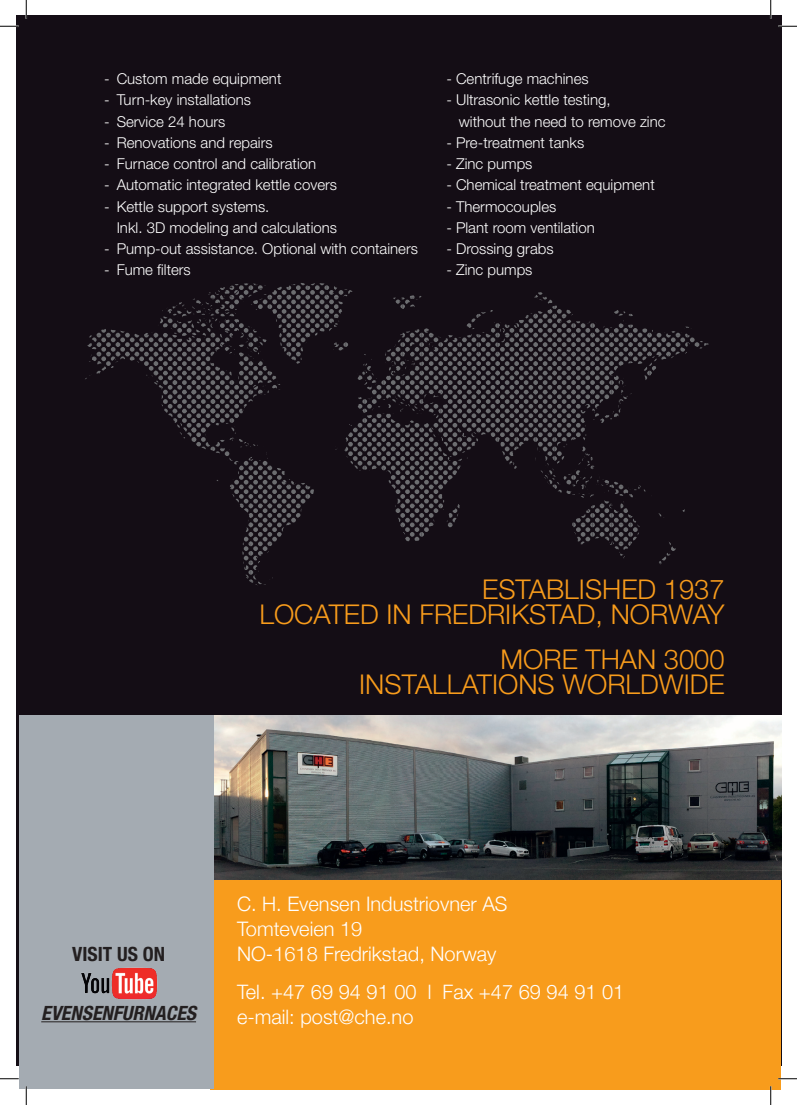
<style>
.page{position:relative;width:797px;height:1105px;background:#fff}
.page>*{position:absolute;margin:0;border:0;box-sizing:border-box;transform-origin:0 0}
.t1{font:300 27.25px/25px "Helvetica Neue LT";color:#f89c1c;text-align:right}
.t2{font:300 20px/25px "Helvetica Neue";color:#fff}
.t3{font:300 20px/25px "Helvetica Neue LT";color:#fff}
.t4{font:italic 700 condensed 19.75px "Helvetica Neue LT";color:#231f20}
.t5{font:700 condensed 19.75px "Helvetica Neue LT";color:#231f20}
.t6{font:300 15px/21.2px "Helvetica Neue LT";color:#fff}
</style>
<div class="page">
<div style="left:16px;top:16px;width:765px;height:1050px;background:#140d15"></div>
<svg style="left:85px;top:283px;width:623px;height:302px"></svg>
<div style="left:211px;top:880px;width:570px;height:209px;background:#f89c1c"></div>
<img style="left:214px;top:715px;width:567px;height:165px">
<div style="left:19px;top:715px;width:195px;height:374px;background:#a4abb2"></div>
<hr style="left:41px;top:1021px;width:155px;height:1px;background:#231f20">
<img style="left:81px;top:967px;width:77px;height:33px">
<svg style="left:0;top:25px;width:19px;height:2px"></svg>
<svg style="left:778px;top:25px;width:19px;height:2px"></svg>
<svg style="left:0;top:1078px;width:19px;height:1px"></svg>
<svg style="left:778px;top:1078px;width:19px;height:1px"></svg>
<svg style="left:25px;top:0;width:2px;height:19px"></svg>
<svg style="left:25px;top:1086px;width:2px;height:19px"></svg>
<svg style="left:770px;top:0;width:1px;height:19px"></svg>
<svg style="left:770px;top:1086px;width:1px;height:19px"></svg>
<p class="t6" style="left:104px;top:68px;width:179px">- Custom made equipment</p>
<p class="t6" style="left:104px;top:89px;width:148px">- Turn-key installations</p>
<p class="t6" style="left:104px;top:110px;width:123px">- Service 24 hours</p>
<p class="t6" style="left:104px;top:132px;width:170px">- Renovations and repairs</p>
<p class="t6" style="left:104px;top:153px;width:213px">- Furnace control and calibration</p>
<p class="t6" style="left:104px;top:174px;width:234px">- Automatic integrated kettle covers</p>
<p class="t6" style="left:117px;top:195px;width:222px;text-indent:-12px">- Kettle support systems.<br>Inkl. 3D modeling and calculations</p>
<p class="t6" style="left:104px;top:238px;width:315px">- Pump-out assistance. Optional with containers</p>
<p class="t6" style="left:104px;top:259px;width:88px">- Fume filters</p>
<p class="t6" style="left:446px;top:68px;width:144px">- Centrifuge machines</p>
<p class="t6" style="left:459px;top:89px;width:208px;text-indent:-12px">- Ultrasonic kettle testing,<br>without the need to remove zinc</p>
<p class="t6" style="left:446px;top:132px;width:139px">- Pre-treatment tanks</p>
<p class="t6" style="left:446px;top:153px;width:88px">- Zinc pumps</p>
<p class="t6" style="left:446px;top:174px;width:210px">- Chemical treatment equipment</p>
<p class="t6" style="left:446px;top:195px;width:112px">- Thermocouples</p>
<p class="t6" style="left:446px;top:217px;width:150px">- Plant room ventilation</p>
<p class="t6" style="left:446px;top:238px;width:109px">- Drossing grabs</p>
<p class="t6" style="left:446px;top:259px;width:88px">- Zinc pumps</p>
<h1 class="t1" style="left:259px;top:576px;width:467px">ESTABLISHED 1937<br>LOCATED IN FREDRIKSTAD, NORWAY</h1>
<h1 class="t1" style="left:359px;top:646px;width:367px">MORE THAN 3000<br>INSTALLATIONS WORLDWIDE</h1>
<h3 class="t5" style="left:72px;top:942px;width:94px">VISIT US ON</h3>
<h3 class="t4" style="left:41px;top:1001px;width:156px">EVENSENFURNACES</h3>
<h2 class="t2" style="left:237px;top:890px;width:272px">C. H. Evensen Industriovner AS<br>Tomteveien 19<br>NO-1618 Fredrikstad, Norway</h2>
<h2 class="t3" style="left:237px;top:979px;width:389px">Tel. +47 69 94 91 00 l Fax +47 69 94 91 01 e-mail: post@che.no</h2>
</div>
